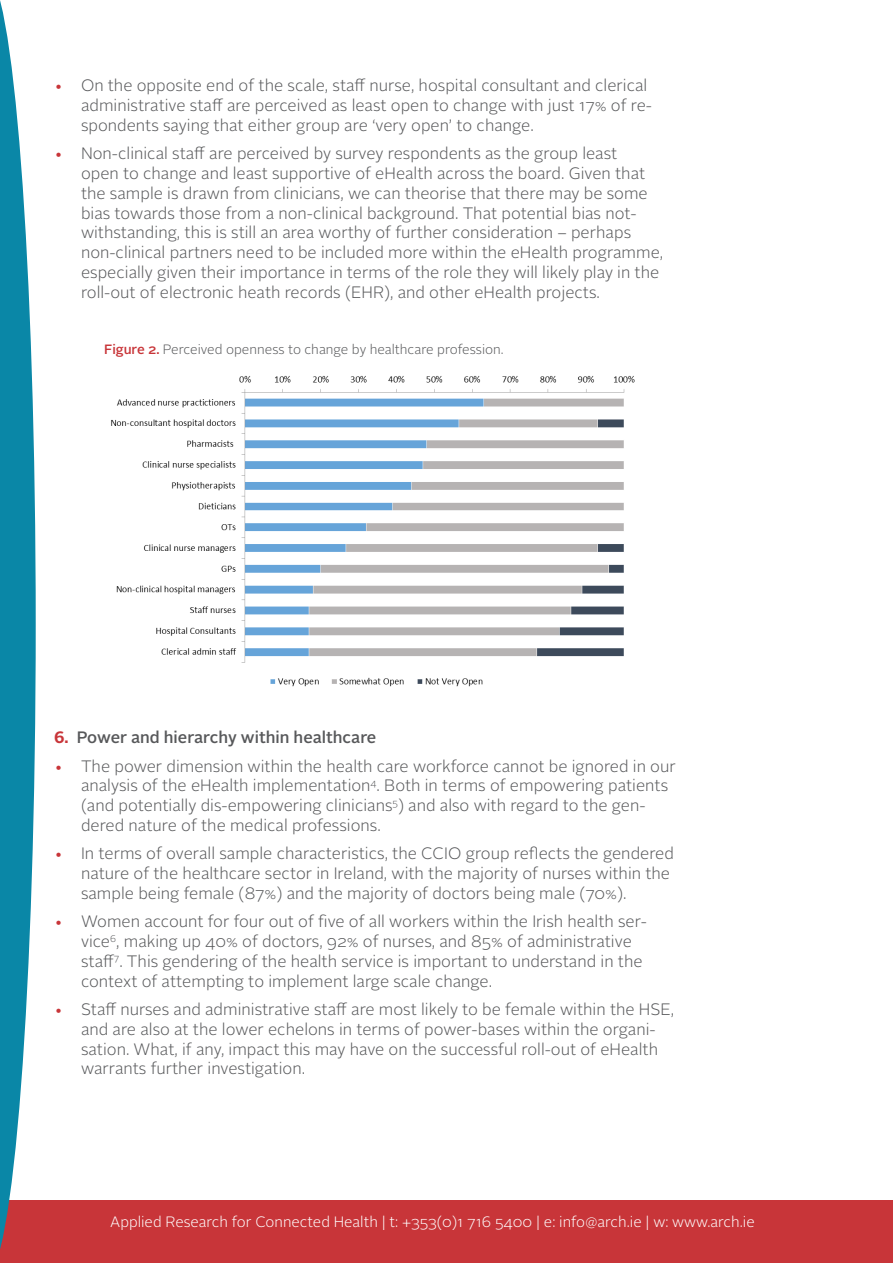
<style>
.page{position:relative;width:893px;height:1263px;background:#fff}
.page>*{position:absolute;margin:0;border:0;box-sizing:border-box;transform-origin:0 0}
.t1{font:300 16.5px/19.8px "Alright Sans";color:#57585a}
.Paragraph_Number{font:500 16.5px "Alright Sans";color:#57585a}
.t2{font:300 15px "Alright Sans";color:#fff}
.t3{font:300 13.5px "Alright Sans";color:#57585a}
.s1{color:#c83539}
.s2{font-weight:500;color:#c83539}
.s3{font-weight:700;color:#c83539}
</style>
<div class="page">
<div style="left:0;top:1200px;width:893px;height:63px;background:#c83539"></div>
<svg style="left:0;top:0;width:36px;height:1249px;fill:#0a87a7"></svg>
<img style="left:111px;top:375px;width:524px;height:312px">
<p class="t1" style="left:81px;top:76px;width:573px;text-indent:-27px"><span class="s1">•</span> On the opposite end of the scale, staff nurse, hospital consultant and clerical administrative staff are perceived as least open to change with just 17% of re&shy;spondents saying that either group are ‘very open’ to change.</p>
<p class="t1" style="left:81px;top:144px;width:584px;text-indent:-27px"><span class="s1">•</span> Non-clinical staff are perceived by survey respondents as the group least<br>open to change and least supportive of eHealth across the board. Given that the sample is drawn from clinicians, we can theorise that there may be some bias towards those from a non-clinical background. That potential bias not&shy;withstanding, this is still an area worthy of further consideration – perhaps non-clinical partners need to be included more within the eHealth programme, especially given their importance in terms of the role they will likely play in the roll-out of electronic heath records (EHR), and other eHealth projects.</p>
<p class="t3" style="left:104px;top:340px;width:401px"><span class="s2">Figure 2.</span> Perceived openness to change by healthcare profession.</p>
<p class="Paragraph_Number" style="left:54px;top:726px;width:324px"><span class="s3">6.</span> Power and hierarchy within healthcare</p>
<p class="t1" style="left:81px;top:756px;width:596px;text-indent:-27px"><span class="s1">•</span> The power dimension within the health care workforce cannot be ignored in our analysis of the eHealth implementation<sup>4</sup>. Both in terms of empowering patients (and potentially dis-empowering clinicians<sup>5</sup>) and also with regard to the gen&shy;dered nature of the medical professions.</p>
<p class="t1" style="left:81px;top:844px;width:595px;text-indent:-27px"><span class="s1">•</span> In terms of overall sample characteristics, the CCIO group reflects the gendered nature of the healthcare sector in Ireland, with the majority of nurses within the sample being female (87%) and the majority of doctors being male (70%).</p>
<p class="t1" style="left:81px;top:912px;width:567px;text-indent:-27px"><span class="s1">•</span> Women account for four out of five of all workers within the Irish health ser&shy;vice<sup>6</sup>, making up 40% of doctors, 92% of nurses, and 85% of administrative staff<sup>7</sup>. This gendering of the health service is important to understand in the context of attempting to implement large scale change.</p>
<p class="t1" style="left:81px;top:1000px;width:595px;text-indent:-27px"><span class="s1">•</span> Staff nurses and administrative staff are most likely to be female within the HSE, and are also at the lower echelons in terms of power-bases within the organi&shy;sation. What, if any, impact this may have on the successful roll-out of eHealth warrants further investigation.</p>
<p class="t2" style="left:110px;top:1212px;width:646px">Applied Research for Connected Health | t: +353(0)1 716 5400 | e: info@arch.ie | w: www.arch.ie</p>
</div>
